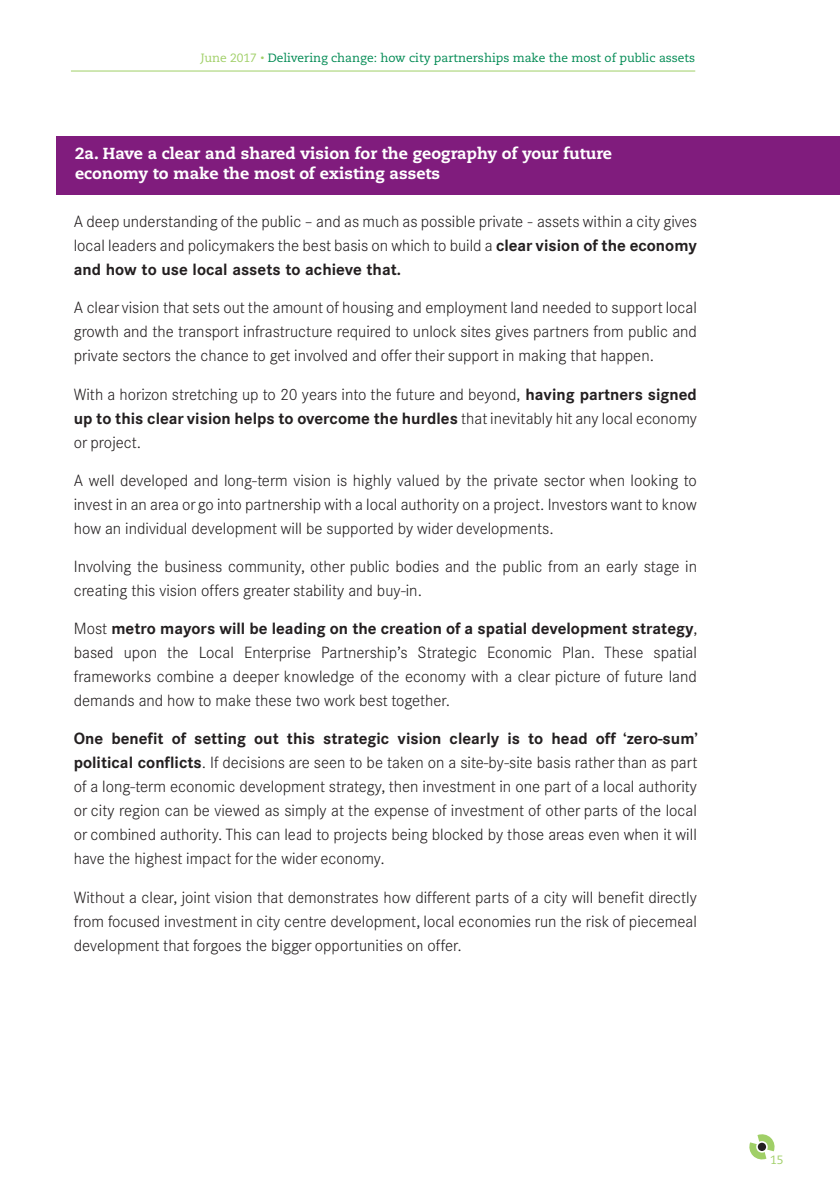
<style>
.page{position:relative;width:840px;height:1191px;background:#fff}
.page>*{position:absolute;margin:0;border:0;box-sizing:border-box;transform-origin:0 0}
.t1{font:300 16px/24px "Corporate SBQ";color:#231f20;text-align:justify}
.t2{font:800 16px/20px "Caecilia LT Std";color:#fff}
.t3{font:12px "Caecilia LT Std";color:#008a53}
.t4{font:12px "Caecilia LT Std";color:#a0cf67}
.s1{color:#a0cf67}
.s2{font-family:"Corporate SBQ";font-weight:300;color:#a0cf67}
.s3{font-weight:700}
</style>
<div class="page">
<svg style="left:749px;top:1134px;width:26px;height:26px"></svg>
<hr style="left:71px;top:71px;width:623px;height:1px;background:#a0cf67">
<div style="left:57px;top:136px;width:782px;height:58px;background:#801c7d"></div>
<p class="t3" style="left:201px;top:51px;width:495px"><span class="s1">June 2017</span> <span class="s2">•</span> Delivering change: how city partnerships make the most of public assets</p>
<p class="t2" style="left:75px;top:143px;width:538px">2a. Have a clear and shared vision for the geography of your future economy to make the most of existing assets</p>
<p class="t1" style="left:74px;top:210px;width:624px">A deep understanding of the public – and as much as possible private - assets within a city gives local leaders and policymakers the best basis on which to build a <span class="s3">clear vision of the economy and how to use local assets to achieve that.</span></p>
<p class="t1" style="left:74px;top:296px;width:624px">A clear vision that sets out the amount of housing and employment land needed to support local growth and the transport infrastructure required to unlock sites gives partners from public and private sectors the chance to get involved and offer their support in making that happen.</p>
<p class="t1" style="left:74px;top:382px;width:624px">With a horizon stretching up to 20 years into the future and beyond, <span class="s3">having partners signed up to this clear vision helps to overcome the hurdles</span> that inevitably hit any local economy or project.</p>
<p class="t1" style="left:74px;top:468px;width:624px">A well developed and long-term vision is highly valued by the private sector when looking to invest in an area or go into partnership with a local authority on a project. Investors want to know how an individual development will be supported by wider developments.</p>
<p class="t1" style="left:74px;top:554px;width:624px">Involving the business community, other public bodies and the public from an early stage in creating this vision offers greater stability and buy-in.</p>
<p class="t1" style="left:74px;top:616px;width:625px">Most <span class="s3">metro mayors will be leading on the creation of a spatial development strategy</span>, based upon the Local Enterprise Partnership’s Strategic Economic Plan. These spatial frameworks combine a deeper knowledge of the economy with a clear picture of future land demands and how to make these two work best together.</p>
<p class="t1" style="left:74px;top:727px;width:625px"><span class="s3">One benefit of setting out this strategic vision clearly is to head off ‘zero-sum’ political conflicts</span>. If decisions are seen to be taken on a site-by-site basis rather than as part of a long-term economic development strategy, then investment in one part of a local authority or city region can be viewed as simply at the expense of investment of other parts of the local or combined authority. This can lead to projects being blocked by those areas even when it will have the highest impact for the wider economy.</p>
<p class="t1" style="left:74px;top:885px;width:624px">Without a clear, joint vision that demonstrates how different parts of a city will benefit directly from focused investment in city centre development, local economies run the risk of piecemeal development that forgoes the bigger opportunities on offer.</p>
<p class="t4" style="left:769px;top:1153px;width:15px">15</p>
</div>
